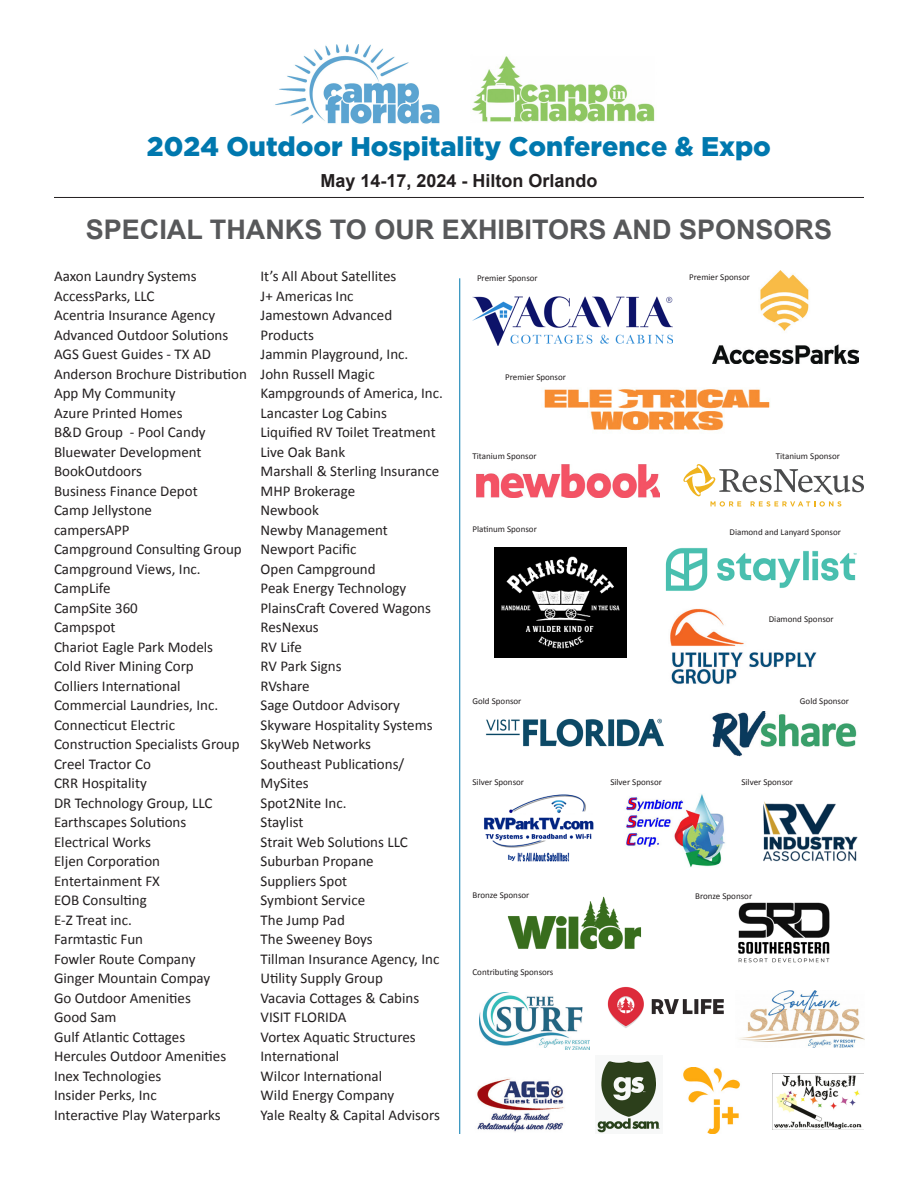
<style>
.page{position:relative;width:918px;height:1188px;background:#fff}
.page>*{position:absolute;margin:0;border:0;box-sizing:border-box;transform-origin:0 0}
.t1{font:700 27px "Arial";color:#57585a}
.t2{font:900 27px "Gotham";color:#0078ae}
.t3{font:700 18px "Arial";color:#231f20}
.t4{font:15px/19.5px "Calibri";color:#231f20}
.t5{font:9px "Calibri";color:#231f20}
</style>
<div class="page">
<img style="left:484px;top:794px;width:110px;height:68px">
<img style="left:772px;top:1073px;width:92px;height:56px">
<img style="left:544px;top:389px;width:226px;height:42px">
<img style="left:275px;top:44px;width:165px;height:80px">
<img style="left:472px;top:56px;width:183px;height:66px">
<img style="left:670px;top:608px;width:146px;height:76px">
<img style="left:476px;top:464px;width:183px;height:33px">
<img style="left:477px;top:1078px;width:87px;height:54px">
<hr style="left:54px;top:197px;width:810px;height:1px;background:#231f20">
<img style="left:507px;top:896px;width:135px;height:54px">
<img style="left:479px;top:993px;width:111px;height:56px">
<img style="left:472px;top:296px;width:200px;height:50px">
<img style="left:665px;top:548px;width:192px;height:43px">
<svg style="left:683px;top:464px;width:181px;height:43px"></svg>
<img style="left:738px;top:902px;width:92px;height:61px">
<img style="left:712px;top:270px;width:147px;height:94px">
<img style="left:494px;top:548px;width:132px;height:110px">
<img style="left:763px;top:801px;width:95px;height:61px">
<img style="left:486px;top:718px;width:178px;height:29px">
<img style="left:712px;top:712px;width:145px;height:45px">
<img style="left:597px;top:1061px;width:63px;height:72px">
<img style="left:739px;top:990px;width:125px;height:57px">
<img style="left:608px;top:986px;width:116px;height:42px">
<hr style="left:459px;top:278px;width:1px;height:856px;background:#0078ae">
<img style="left:626px;top:794px;width:99px;height:73px">
<img style="left:683px;top:1068px;width:58px;height:66px">
<h1 class="t2" style="left:147px;top:131px;width:626px">2024 Outdoor Hospitality Conference &amp; Expo</h1>
<p class="t3" style="left:320px;top:168px;width:279px">MAY 14-17, 2024 - HILTON ORLANDO</p>
<h1 class="t1" style="left:86px;top:212px;width:745px">SPECIAL THANKS TO OUR EXHIBITORS AND SPONSORS</h1>
<p class="t4" style="left:54px;top:267px;width:194px">Aaxon Laundry Systems<br>AccessParks, LLC<br>Acentria Insurance Agency<br>Advanced Outdoor Solutions<br>AGS Guest Guides - TX AD<br>Anderson Brochure Distribution<br>App My Community<br>Azure Printed Homes<br>B&amp;D Group - Pool Candy<br>Bluewater Development<br>BookOutdoors<br>Business Finance Depot<br>Camp Jellystone<br>campersAPP<br>Campground Consulting Group<br>Campground Views, Inc.<br>CampLife<br>CampSite 360<br>Campspot<br>Chariot Eagle Park Models<br>Cold River Mining Corp<br>Colliers International<br>Commercial Laundries, Inc.<br>Connecticut Electric<br>Construction Specialists Group<br>Creel Tractor Co<br>CRR Hospitality<br>DR Technology Group, LLC<br>Earthscapes Solutions<br>Electrical Works<br>Eljen Corporation<br>Entertainment FX<br>EOB Consulting<br>E-Z Treat inc.<br>Farmtastic Fun<br>Fowler Route Company<br>Ginger Mountain Compay<br>Go Outdoor Amenities<br>Good Sam<br>Gulf Atlantic Cottages<br>Hercules Outdoor Amenities<br>Inex Technologies<br>Insider Perks, Inc<br>Interactive Play Waterparks</p>
<p class="t4" style="left:261px;top:267px;width:184px">It’s All About Satellites<br>J+ Americas Inc<br>Jamestown Advanced<br>Products<br>Jammin Playground, Inc.<br>John Russell Magic<br>Kampgrounds of America, Inc.<br>Lancaster Log Cabins<br>Liquified RV Toilet Treatment<br>Live Oak Bank<br>Marshall &amp; Sterling Insurance<br>MHP Brokerage<br>Newbook<br>Newby Management<br>Newport Pacific<br>Open Campground<br>Peak Energy Technology<br>PlainsCraft Covered Wagons<br>ResNexus<br>RV Life<br>RV Park Signs<br>RVshare<br>Sage Outdoor Advisory<br>Skyware Hospitality Systems<br>SkyWeb Networks<br>Southeast Publications/<br>MySites<br>Spot2Nite Inc.<br>Staylist<br>Strait Web Solutions LLC<br>Suburban Propane<br>Suppliers Spot<br>Symbiont Service<br>The Jump Pad<br>The Sweeney Boys<br>Tillman Insurance Agency, Inc<br>Utility Supply Group<br>Vacavia Cottages &amp; Cabins<br>VISIT FLORIDA<br>Vortex Aquatic Structures<br>International<br>Wilcor International<br>Wild Energy Company<br>Yale Realty &amp; Capital Advisors</p>
<p class="t5" style="left:477px;top:272px;width:62px">Premier Sponsor</p>
<p class="t5" style="left:505px;top:371px;width:62px">Premier Sponsor</p>
<p class="t5" style="left:472px;top:450px;width:66px">Titanium Sponsor</p>
<p class="t5" style="left:689px;top:272px;width:62px">Premier Sponsor</p>
<p class="t5" style="left:776px;top:450px;width:66px">Titanium Sponsor</p>
<p class="t5" style="left:472px;top:524px;width:66px">Platinum Sponsor</p>
<p class="t5" style="left:729px;top:526px;width:113px">Diamond and Lanyard Sponsor</p>
<p class="t5" style="left:769px;top:614px;width:67px">Diamond Sponsor</p>
<p class="t5" style="left:472px;top:696px;width:50px">Gold Sponsor</p>
<p class="t5" style="left:800px;top:695px;width:50px">Gold Sponsor</p>
<p class="t5" style="left:472px;top:776px;width:53px">Silver Sponsor</p>
<p class="t5" style="left:472px;top:889px;width:58px">Bronze Sponsor</p>
<p class="t5" style="left:472px;top:966px;width:82px">Contributing Sponsors</p>
<p class="t5" style="left:610px;top:776px;width:53px">Silver Sponsor</p>
<p class="t5" style="left:741px;top:776px;width:53px">Silver Sponsor</p>
<p class="t5" style="left:695px;top:890px;width:58px">Bronze Sponsor</p>
</div>
